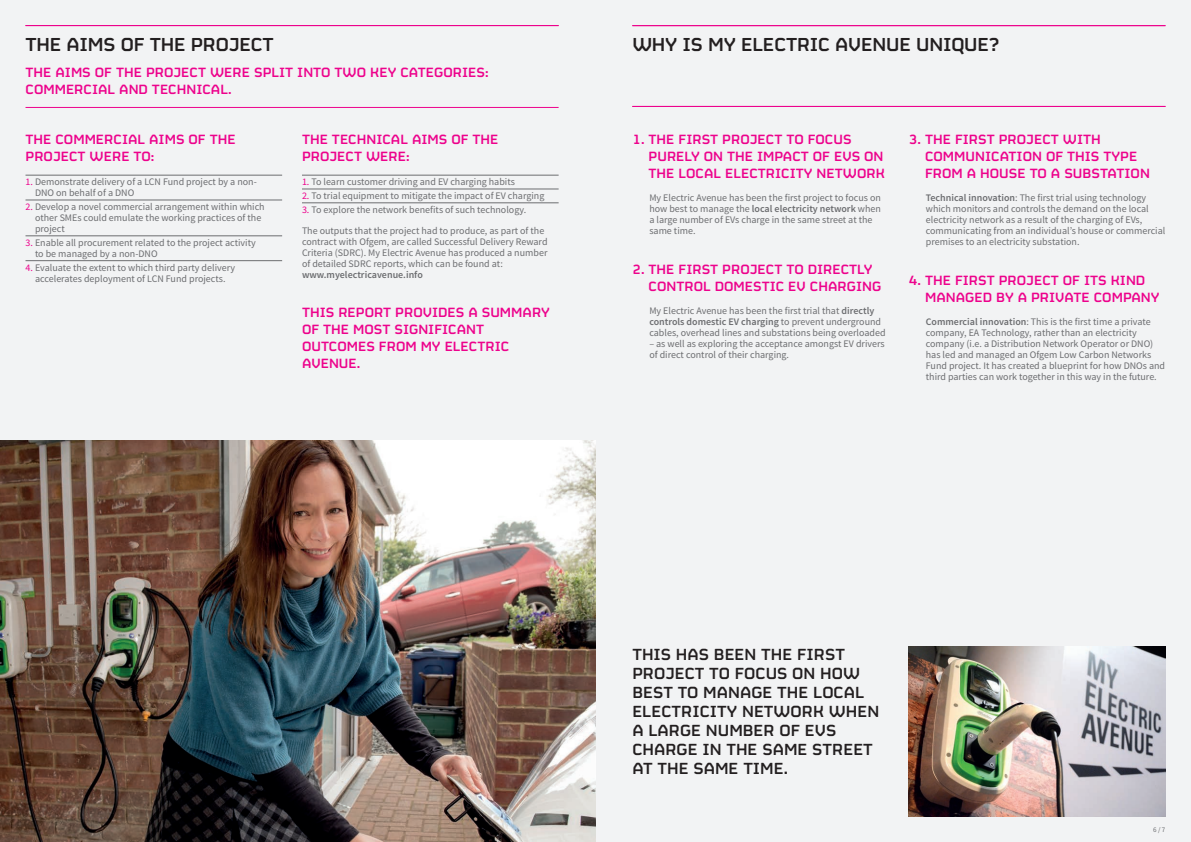
<style>
.page{position:relative;width:1191px;height:842px;background:#f2f3f4}
.page>*{position:absolute;margin:0;border:0;box-sizing:border-box;transform-origin:0 0}
.heading_larger{font:500 21px "FS Sinclair";letter-spacing:-.01em;color:#231f20}
.Intro_12pt{font:500 18px/19px "FS Sinclair";color:#231f20}
.subheads_larger{font:500 15px/17px "FS Sinclair";color:#ed028c}
.Intro_12pt-2{font:10px/11px "Source Sans Pro";color:#6c6d70}
.Programme{font:10px/11px "Source Sans Pro";color:#6c6d70}
.Body_Copy_10_11pt{font:10px/11px "Source Sans Pro";color:#6c6d70}
.Body_Copy_10_11pt-2{font:7px "Source Sans Pro";color:#6c6d70}
.s1{color:#ed028c}
.s2{font-weight:600}
</style>
<div class="page">
<img style="left:909px;top:646px;width:256px;height:170px">
<img style="left:0;top:441px;width:595px;height:401px">
<hr style="left:26px;top:175px;width:256px;height:1px;background:#6c6d70">
<hr style="left:26px;top:200px;width:256px;height:1px;background:#6c6d70">
<hr style="left:26px;top:236px;width:256px;height:1px;background:#6c6d70">
<hr style="left:26px;top:260px;width:256px;height:1px;background:#6c6d70">
<hr style="left:302px;top:175px;width:256px;height:1px;background:#6c6d70">
<hr style="left:302px;top:189px;width:256px;height:1px;background:#6c6d70">
<hr style="left:302px;top:203px;width:256px;height:1px;background:#6c6d70">
<hr style="left:632px;top:106px;width:533px;height:1px;background:#ed028c">
<hr style="left:632px;top:25px;width:533px;height:1px;background:#ed028c">
<hr style="left:26px;top:107px;width:532px;height:1px;background:#ed028c">
<hr style="left:26px;top:25px;width:532px;height:1px;background:#ed028c">
<p class="heading_larger" style="left:26px;top:28px;width:250px">THE AIMS OF THE PROJECT</p>
<p class="subheads_larger" style="left:26px;top:62px;width:464px">THE AIMS OF THE PROJECT WERE SPLIT INTO TWO KEY CATEGORIES:<br>COMMERCIAL AND TECHNICAL.</p>
<p class="subheads_larger" style="left:26px;top:129px;width:212px">THE COMMERCIAL AIMS OF THE<br>PROJECT WERE TO:</p>
<p class="subheads_larger" style="left:302px;top:129px;width:198px">THE TECHNICAL AIMS OF THE<br>PROJECT WERE:</p>
<p class="Programme" style="left:35px;top:177px;width:223px;text-indent:-9px"><span class="s1">1.</span> Demonstrate delivery of a LCN Fund project by a non-<br>DNO on behalf of a DNO</p>
<p class="Programme" style="left:35px;top:201px;width:231px;text-indent:-9px"><span class="s1">2.</span> Develop a novel commercial arrangement within which other SMEs could emulate the working practices of the project</p>
<p class="Programme" style="left:35px;top:237px;width:222px;text-indent:-9px"><span class="s1">3.</span> Enable all procurement related to the project activity to be managed by a non-DNO</p>
<p class="Programme" style="left:26px;top:262px;width:211px;text-align:center"><span class="s1">4.</span> Evaluate the extent to which third party delivery accelerates deployment of LCN Fund projects.</p>
<p class="Programme" style="left:302px;top:177px;width:214px"><span class="s1">1.</span> To learn customer driving and EV charging habits</p>
<p class="Programme" style="left:302px;top:190px;width:244px"><span class="s1">2.</span> To trial equipment to mitigate the impact of EV charging</p>
<p class="Programme" style="left:302px;top:204px;width:226px"><span class="s1">3.</span> To explore the network benefits of such technology.</p>
<p class="Intro_12pt-2" style="left:302px;top:226px;width:247px">The outputs that the project had to produce, as part of the contract with Ofgem, are called Successful Delivery Reward Criteria (SDRC). My Electric Avenue has produced a number of detailed SDRC reports, which can be found at: <span class="s2">www.myelectricavenue.info</span></p>
<p class="subheads_larger" style="left:302px;top:301px;width:249px">THIS REPORT PROVIDES A SUMMARY<br>OF THE MOST SIGNIFICANT<br>OUTCOMES FROM MY ELECTRIC<br>AVENUE.</p>
<p class="heading_larger" style="left:632px;top:28px;width:369px">WHY IS MY ELECTRIC AVENUE UNIQUE?</p>
<p class="subheads_larger" style="left:648px;top:129px;width:238px;text-indent:-16px">1. THE FIRST PROJECT TO FOCUS<br>PURELY ON THE IMPACT OF EVS ON<br>THE LOCAL ELECTRICITY NETWORK</p>
<p class="Body_Copy_10_11pt" style="left:649px;top:192px;width:233px">My Electric Avenue has been the first project to focus on how best to manage the <span class="s2">local electricity network</span> when a large number of EVs charge in the same street at the same time.</p>
<p class="subheads_larger" style="left:648px;top:259px;width:234px;text-indent:-16px">2. THE FIRST PROJECT TO DIRECTLY<br>CONTROL DOMESTIC EV CHARGING</p>
<p class="Intro_12pt-2" style="left:649px;top:305px;width:238px">My Electric Avenue has been the first trial that <span class="s2">directly controls domestic EV charging</span> to prevent underground cables, overhead lines and substations being overloaded</p>
<p class="Intro_12pt-2" style="left:649px;top:338px;width:237px">– as well as exploring the acceptance amongst EV drivers of direct control of their charging.</p>
<p class="subheads_larger" style="left:925px;top:129px;width:226px;text-indent:-16px">3. THE FIRST PROJECT WITH<br>COMMUNICATION OF THIS TYPE<br>FROM A HOUSE TO A SUBSTATION</p>
<p class="Body_Copy_10_11pt" style="left:926px;top:192px;width:241px"><span class="s2">Technical innovation</span>: The first trial using technology which monitors and controls the demand on the local electricity network as a result of the charging of EVs, communicating from an individual’s house or commercial premises to an electricity substation.</p>
<p class="subheads_larger" style="left:925px;top:270px;width:236px;text-indent:-16px">4. THE FIRST PROJECT OF ITS KIND<br>MANAGED BY A PRIVATE COMPANY</p>
<p class="Intro_12pt-2" style="left:926px;top:316px;width:241px"><span class="s2">Commercial innovation</span>: This is the first time a private company, EA Technology, rather than an electricity company (i.e. a Distribution Network Operator or DNO) has led and managed an Ofgem Low Carbon Networks Fund project. It has created a blueprint for how DNOs and third parties can work together in this way in the future.</p>
<p class="Intro_12pt" style="left:632px;top:643px;width:248px">THIS HAS BEEN THE FIRST<br>PROJECT TO FOCUS ON HOW<br>BEST TO MANAGE THE LOCAL<br>ELECTRICITY NETWORK WHEN<br>A LARGE NUMBER OF EVS<br>CHARGE IN THE SAME STREET<br>AT THE SAME TIME.</p>
<p class="Body_Copy_10_11pt-2" style="left:1153px;top:825px;width:14px">6 / 7</p>
</div>
